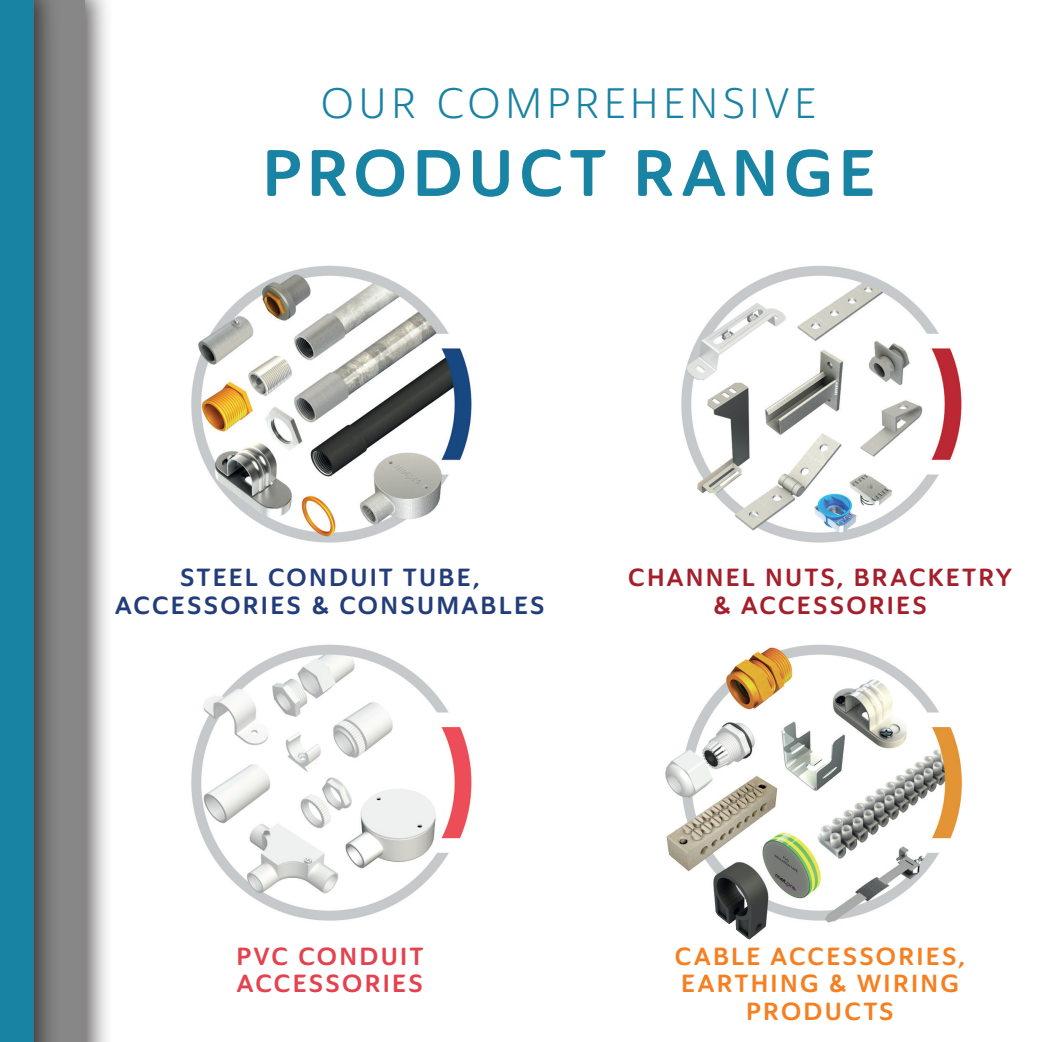
<style>
.page{position:relative;width:1042px;height:1042px;background:#fff}
.page>*{position:absolute;margin:0;border:0;box-sizing:border-box;transform-origin:0 0}
.t1{font:64.75px "Ainslie Sans Nor Bol";letter-spacing:.09em;color:#1983a3}
.t2{font:42px "Ainslie Sans Nor Boo";letter-spacing:.08em;color:#1983a3}
.t3{font:24.5px/27.3px "Ainslie Sans Nor Bol";letter-spacing:.095em;color:#233d7a;text-align:center}
.t4{font:24.5px/27.3px "Ainslie Sans Nor Bol";letter-spacing:.095em;color:#f58022;text-align:center}
.t5{font:24.5px/27.3px "Ainslie Sans Nor Bol";letter-spacing:.095em;color:#a41f2c;text-align:center}
.t6{font:24.5px/27.3px "Ainslie Sans Nor Bol";letter-spacing:.095em;color:#e3424e}
</style>
<div class="page">
<img style="left:191px;top:265px;width:281px;height:278px">
<img style="left:191px;top:644px;width:281px;height:277px">
<img style="left:681px;top:265px;width:281px;height:278px">
<img style="left:665px;top:644px;width:297px;height:296px">
<svg style="left:34px;top:0;width:51px;height:1042px;fill:#868686"></svg>
<div style="left:0;top:0;width:34px;height:1042px;background:#1983a3"></div>
<h2 class="t2" style="left:321px;top:78px;width:497px">OUR COMPREHENSIVE</h2>
<h1 class="t1" style="left:262px;top:132px;width:614px">PRODUCT RANGE</h1>
<p class="t3" style="left:115px;top:564px;width:431px">STEEL CONDUIT TUBE,<br>ACCESSORIES &amp; CONSUMABLES</p>
<p class="t5" style="left:628px;top:564px;width:385px">CHANNEL NUTS, BRACKETRY &amp; ACCESSORIES</p>
<p class="t6" style="left:236px;top:943px;width:188px">PVC CONDUIT<br>ACCESSORIES</p>
<p class="t4" style="left:675px;top:943px;width:292px">CABLE ACCESSORIES,<br>EARTHING &amp; WIRING<br>PRODUCTS</p>
</div>
